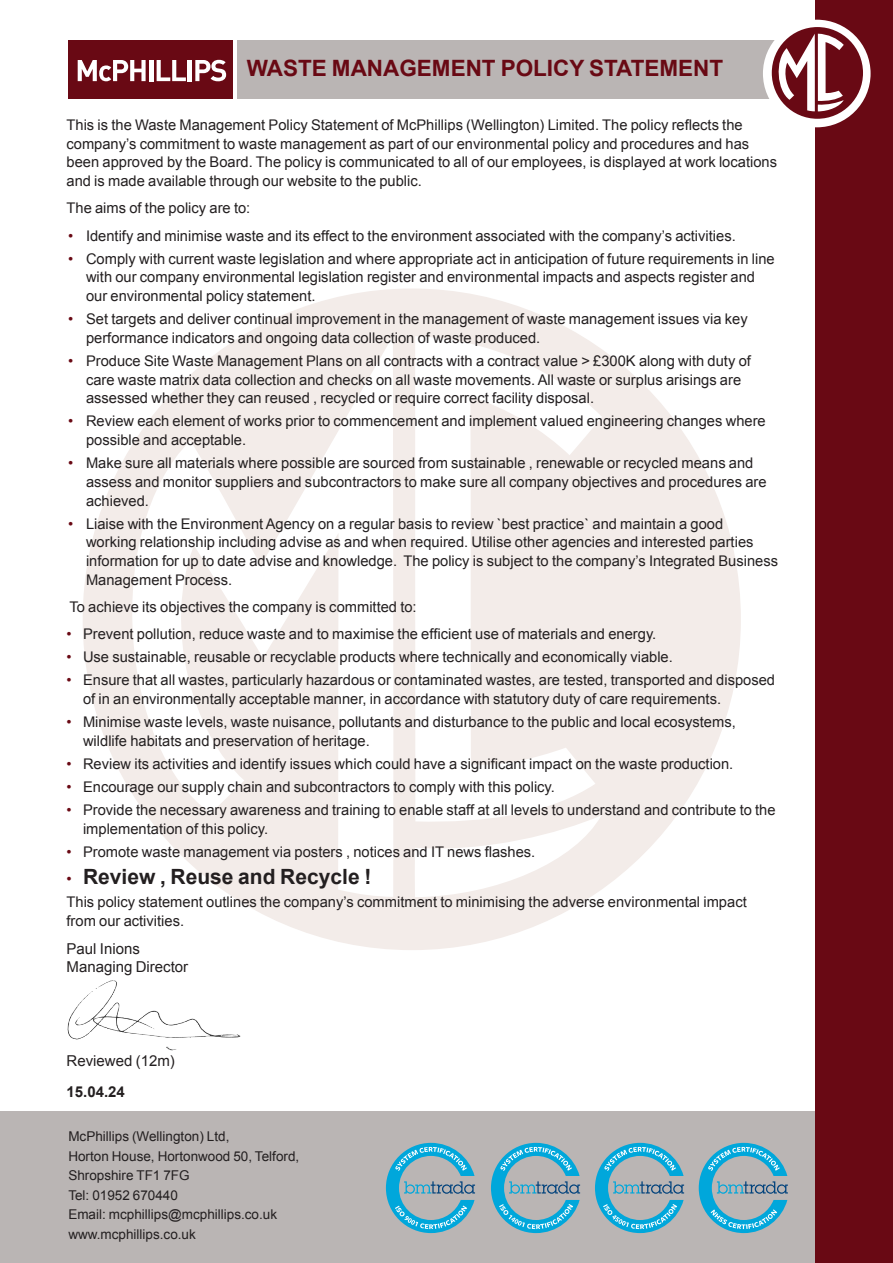
<style>
.page{position:relative;width:893px;height:1263px;background:#fff}
.page>*{position:absolute;margin:0;border:0;box-sizing:border-box;transform-origin:0 0}
.t1{font:700 22.5px "Arial";color:#690914}
.t2{font:700 21px "Arial";color:#231f20}
.t3{font:15px/18px "Arial";color:#231f20}
.t4{font:700 15px "Arial";color:#231f20}
.t5{font:14.7px/18.8px "Arial";color:#231f20}
.t6{font:13.5px/19.5px "Arial";color:#231f20}
.s1{color:#690914}
.s2{font-weight:400;font-size:15px;color:#690914}
</style>
<div class="page">
<div style="left:0;top:1111px;width:893px;height:152px;background:#bab5b4"></div>
<div style="left:237px;top:40px;width:596px;height:59px;background:#bab5b4"></div>
<div style="left:83px;top:288px;width:658px;height:662px;background:#f3ece9;border-radius:50%"></div>
<svg style="left:415px;top:336px;width:187px;height:479px"></svg>
<svg style="left:101px;top:337px;width:292px;height:560px"></svg>
<svg style="left:415px;top:815px;width:186px;height:82px"></svg>
<div style="left:815px;top:0;width:78px;height:1263px;background:#690914"></div>
<div style="left:763px;top:20px;width:108px;height:107px;background:#fff;border-radius:50%"></div>
<div style="left:772px;top:27px;width:91px;height:92px;background:#690914;border-radius:50%"></div>
<svg style="left:774px;top:34px;width:70px;height:77px"></svg>
<div style="left:68px;top:40px;width:165px;height:59px;background:#690914"></div>
<svg style="left:78px;top:60px;width:68px;height:21px"></svg>
<hr style="left:149px;top:60px;width:4px;height:21px;background:#fff">
<svg style="left:157px;top:60px;width:29px;height:21px"></svg>
<hr style="left:188px;top:60px;width:4px;height:21px;background:#fff">
<svg style="left:195px;top:60px;width:31px;height:21px"></svg>
<img style="left:67px;top:980px;width:49px;height:60px">
<svg style="left:385px;top:1142px;width:403px;height:92px"></svg>
<p class="t1" style="left:247px;top:53px;width:478px">WASTE MANAGEMENT POLICY STATEMENT</p>
<p class="t5" style="left:67px;top:115px;width:712px">This is the Waste Management Policy Statement of McPhillips (Wellington) Limited. The policy reflects the company’s commitment to waste management as part of our environmental policy and procedures and has been approved by the Board. The policy is communicated to all of our employees, is displayed at work locations and is made available through our website to the public.</p>
<p class="t5" style="left:67px;top:199px;width:185px">The aims of the policy are to:</p>
<p class="t5" style="left:68px;top:226px;width:669px"><span class="s1">•</span> Identify and minimise waste and its effect to the environment associated with the company’s activities.</p>
<p class="t5" style="left:86px;top:249px;width:690px;text-indent:-18px"><span class="s1">•</span> Comply with current waste legislation and where appropriate act in anticipation of future requirements in line with our company environmental legislation register and environmental impacts and aspects register and our environmental policy statement.</p>
<p class="t5" style="left:86px;top:310px;width:663px;text-indent:-18px"><span class="s1">•</span> Set targets and deliver continual improvement in the management of waste management issues via key performance indicators and ongoing data collection of waste produced.</p>
<p class="t5" style="left:86px;top:351px;width:666px;text-indent:-18px"><span class="s1">•</span> Produce Site Waste Management Plans on all contracts with a contract value &gt; £300K along with duty of care waste matrix data collection and checks on all waste movements. All waste or surplus arisings are assessed whether they can reused , recycled or require correct facility disposal.</p>
<p class="t5" style="left:86px;top:412px;width:681px;text-indent:-18px"><span class="s1">•</span> Review each element of works prior to commencement and implement valued engineering changes where possible and acceptable.</p>
<p class="t5" style="left:86px;top:454px;width:682px;text-indent:-18px"><span class="s1">•</span> Make sure all materials where possible are sourced from sustainable , renewable or recycled means and assess and monitor suppliers and subcontractors to make sure all company objectives and procedures are achieved.</p>
<p class="t5" style="left:86px;top:514px;width:693px;text-indent:-18px"><span class="s1">•</span> Liaise with the Environment Agency on a regular basis to review `best practice` and maintain a good<br>working relationship including advise as and when required. Utilise other agencies and interested parties information for up to date advise and knowledge. The policy is subject to the company’s Integrated Business Management Process.</p>
<p class="t5" style="left:70px;top:598px;width:349px">To achieve its objectives the company is committed to:</p>
<p class="t5" style="left:67px;top:625px;width:591px"><span class="s1">•</span> Prevent pollution, reduce waste and to maximise the efficient use of materials and energy.</p>
<p class="t5" style="left:67px;top:648px;width:608px"><span class="s1">•</span> Use sustainable, reusable or recyclable products where technically and economically viable.</p>
<p class="t5" style="left:83px;top:671px;width:693px;text-indent:-16px"><span class="s1">•</span> Ensure that all wastes, particularly hazardous or contaminated wastes, are tested, transported and disposed of in an environmentally acceptable manner, in accordance with statutory duty of care requirements.</p>
<p class="t5" style="left:83px;top:713px;width:654px;text-indent:-16px"><span class="s1">•</span> Minimise waste levels, waste nuisance, pollutants and disturbance to the public and local ecosystems, wildlife habitats and preservation of heritage.</p>
<p class="t5" style="left:67px;top:754px;width:668px"><span class="s1">•</span> Review its activities and identify issues which could have a significant impact on the waste production.</p>
<p class="t5" style="left:67px;top:777px;width:490px"><span class="s1">•</span> Encourage our supply chain and subcontractors to comply with this policy.</p>
<p class="t5" style="left:83px;top:800px;width:694px;text-indent:-16px"><span class="s1">•</span> Provide the necessary awareness and training to enable staff at all levels to understand and contribute to the implementation of this policy.</p>
<p class="t5" style="left:67px;top:842px;width:470px"><span class="s1">•</span> Promote waste management via posters , notices and IT news flashes.</p>
<p class="t2" style="left:67px;top:863px;width:306px"><span class="s2">•</span> Review , Reuse and Recycle !</p>
<p class="t5" style="left:67px;top:892px;width:682px;line-height:19.5px">This policy statement outlines the company’s commitment to minimising the adverse environmental impact from our activities.</p>
<p class="t3" style="left:67px;top:939px;width:123px">Paul Inions<br>Managing Director</p>
<p class="t3" style="left:67px;top:1052px;width:110px">Reviewed (12m)</p>
<p class="t4" style="left:67px;top:1081px;width:60px">15.04.24</p>
<p class="t6" style="left:68px;top:1127px;width:232px">McPhillips (Wellington) Ltd,<br>Horton House, Hortonwood 50, Telford,<br>Shropshire TF1 7FG</p>
<p class="t6" style="left:68px;top:1185px;width:210px">Tel: 01952 670440<br>Email: mcphillips@mcphillips.co.uk www.mcphillips.co.uk</p>
</div>
